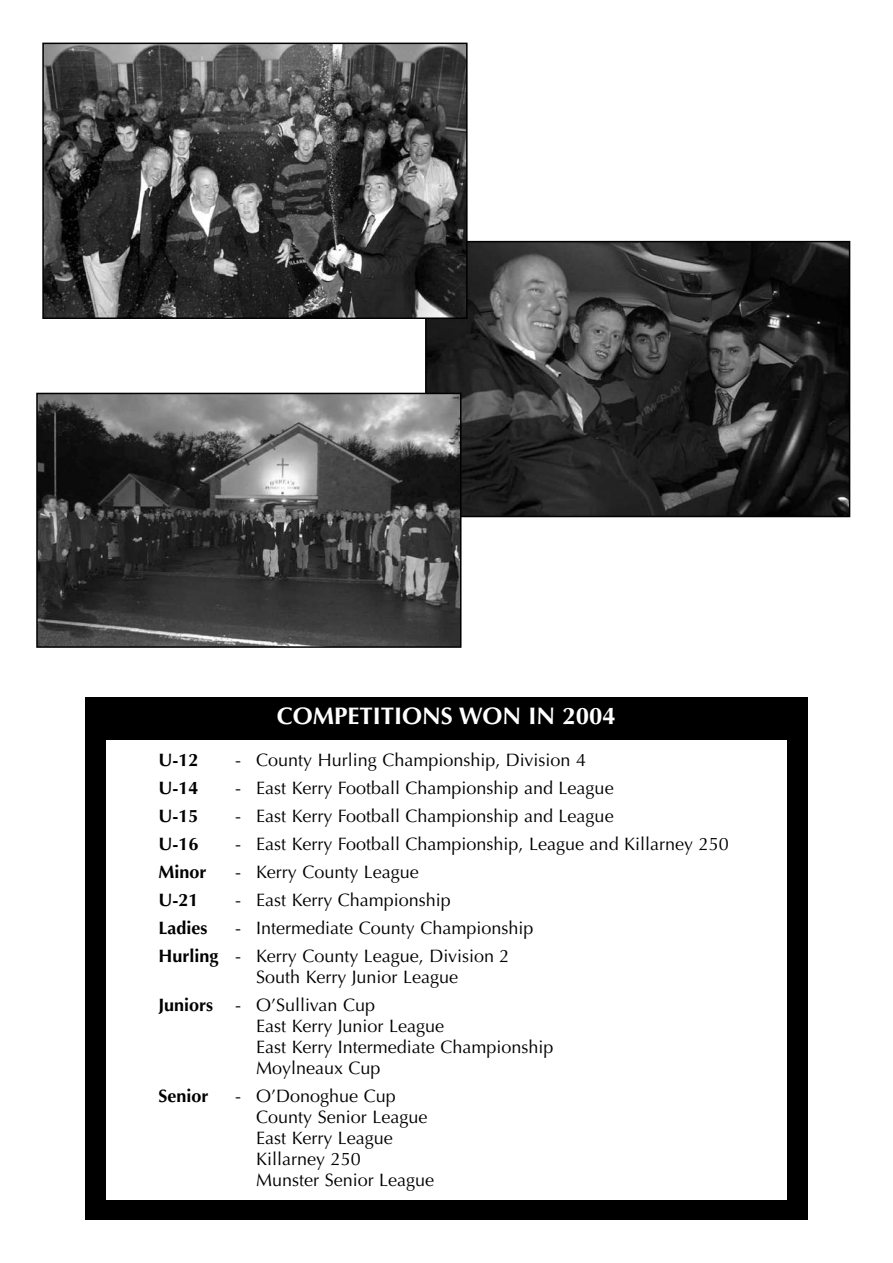
<style>
.page{position:relative;width:893px;height:1263px;background:#fff}
.page>*{position:absolute;margin:0;border:0;box-sizing:border-box;transform-origin:0 0}
.t1{font:700 24px "Optima";color:#fff}
.t2{font:18px/21px "Optima";color:#000}
.t3{font:700 18px "Optima";color:#000}
.s1{font-weight:700}
</style>
<div class="page">
<div style="left:85px;top:697px;width:723px;height:523px;background:#000"></div>
<img style="left:428px;top:244px;width:419px;height:270px">
<div style="left:425px;top:241px;width:425px;height:276px;border:2px solid #000"></div>
<img style="left:45px;top:46px;width:420px;height:270px">
<div style="left:42px;top:43px;width:426px;height:276px;border:2px solid #000"></div>
<img style="left:39px;top:396px;width:419px;height:249px">
<div style="left:36px;top:393px;width:425px;height:255px;border:2px solid #000"></div>
<div style="left:106px;top:740px;width:680px;height:459px;background:#fff"></div>
<h1 class="t1" style="left:277px;top:706px;width:340px">COMPETITIONS WON IN 2004</h1>
<p class="t3" style="left:158px;top:752px;width:42px">U-12</p>
<p class="t2" style="left:235px;top:751px;width:353px">- County Hurling Championship, Division 4</p>
<p class="t3" style="left:158px;top:780px;width:42px">U-14</p>
<p class="t2" style="left:235px;top:779px;width:380px">- East Kerry Football Championship and League</p>
<p class="t3" style="left:158px;top:808px;width:42px">U-15</p>
<p class="t2" style="left:235px;top:807px;width:380px">- East Kerry Football Championship and League</p>
<p class="t3" style="left:158px;top:836px;width:42px">U-16</p>
<p class="t2" style="left:235px;top:835px;width:495px">- East Kerry Football Championship, League and Killarney 250</p>
<p class="t3" style="left:158px;top:864px;width:50px">Minor</p>
<p class="t2" style="left:235px;top:863px;width:185px">- Kerry County League</p>
<p class="t3" style="left:158px;top:892px;width:42px">U-21</p>
<p class="t2" style="left:235px;top:891px;width:217px">- East Kerry Championship</p>
<p class="t3" style="left:158px;top:920px;width:51px">Ladies</p>
<p class="t2" style="left:158px;top:916px;width:376px;line-height:28px;text-indent:77px">- Intermediate County Championship<br><span class="s1">Hurling</span> - Kerry County League, Division 2</p>
<p class="t2" style="left:158px;top:965px;width:301px;line-height:28px;text-indent:98px">South Kerry Junior League<br><span class="s1">Juniors</span> - O’Sullivan Cup</p>
<p class="t2" style="left:256px;top:1017px;width:299px">East Kerry Junior League<br>East Kerry Intermediate Championship<br>Moylneaux Cup</p>
<p class="t3" style="left:158px;top:1089px;width:52px">Senior</p>
<p class="t2" style="left:256px;top:1087px;width:180px;text-indent:-21px">- O’Donoghue Cup<br>County Senior League<br>East Kerry League<br>Killarney 250<br>Munster Senior League</p>
</div>
